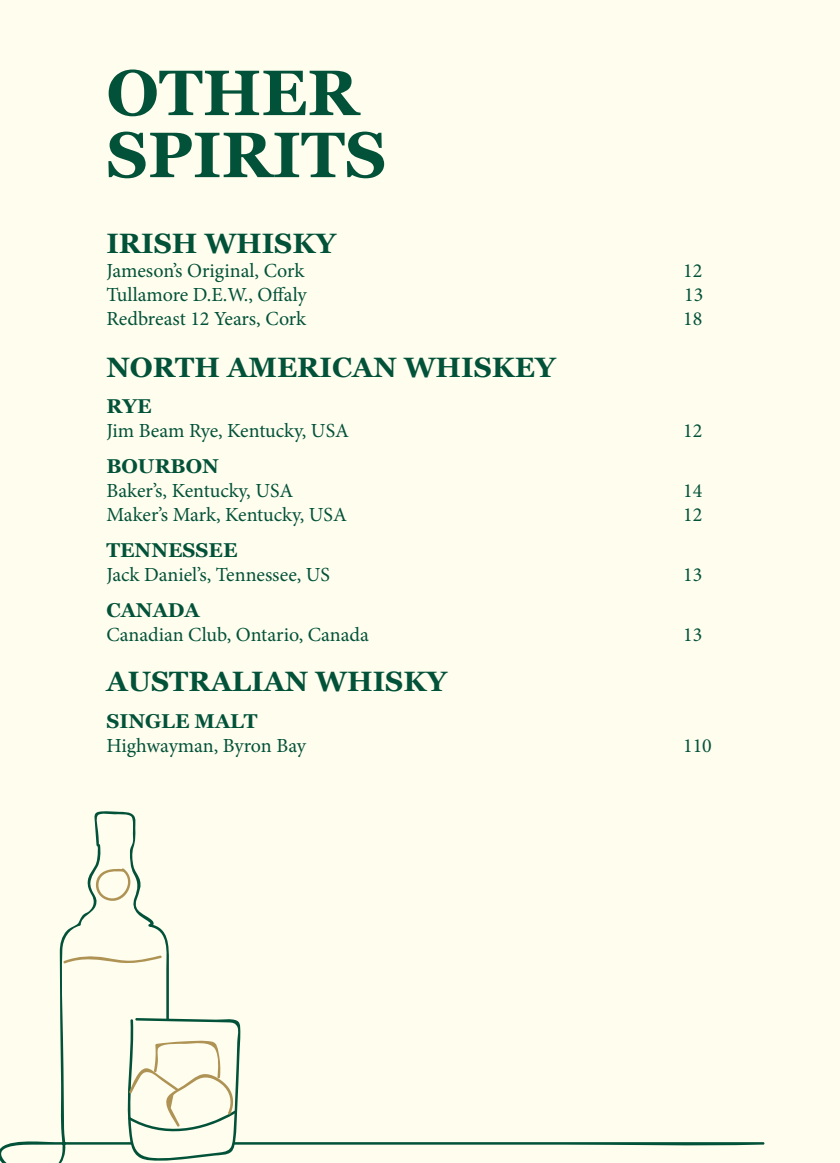
<style>
.page{position:relative;width:840px;height:1163px;background:#fff}
.page>*{position:absolute;margin:0;border:0;box-sizing:border-box;transform-origin:0 0}
.t1{font:700 64px "Georgia";color:#025239}
.t2{font:700 28px "Georgia";color:#025239}
.t3{font:20px "Minion Pro";color:#025239}
.t4{font:700 20px "Georgia";color:#025239}
</style>
<div class="page">
<div style="left:0;top:0;width:839px;height:1162px;background:#fffdee"></div>
<svg style="left:0;top:811px;width:764px;height:351px"></svg>
<svg style="left:125px;top:1017px;width:116px;height:143px"></svg>
<svg style="left:94px;top:867px;width:46px;height:40px"></svg>
<svg style="left:63px;top:955px;width:99px;height:9px"></svg>
<p class="t1" style="left:106px;top:45px;width:253px">OTHER</p>
<p class="t1" style="left:106px;top:107px;width:281px">SPIRITS</p>
<p class="t2" style="left:106px;top:222px;width:231px">IRISH WHISKY</p>
<p class="t3" style="left:106px;top:257px;width:199px">Jameson’s Original, Cork</p>
<p class="t3" style="left:682px;top:257px;width:21px">12</p>
<p class="t3" style="left:106px;top:281px;width:202px">Tullamore D.E.W., Offaly</p>
<p class="t3" style="left:683px;top:281px;width:21px">13</p>
<p class="t3" style="left:106px;top:305px;width:201px">Redbreast 12 Years, Cork</p>
<p class="t3" style="left:682px;top:305px;width:21px">18</p>
<p class="t2" style="left:106px;top:346px;width:450px">NORTH AMERICAN WHISKEY</p>
<p class="t4" style="left:106px;top:391px;width:47px">RYE</p>
<p class="t3" style="left:106px;top:417px;width:244px">Jim Beam Rye, Kentucky, USA</p>
<p class="t3" style="left:682px;top:417px;width:21px">12</p>
<p class="t4" style="left:106px;top:451px;width:114px">BOURBON</p>
<p class="t3" style="left:106px;top:477px;width:188px">Baker’s, Kentucky, USA</p>
<p class="t3" style="left:682px;top:477px;width:21px">14</p>
<p class="t3" style="left:106px;top:501px;width:242px">Maker’s Mark, Kentucky, USA</p>
<p class="t3" style="left:682px;top:501px;width:21px">12</p>
<p class="t4" style="left:106px;top:535px;width:132px">TENNESSEE</p>
<p class="t3" style="left:106px;top:561px;width:225px">Jack Daniel’s, Tennessee, US</p>
<p class="t3" style="left:682px;top:561px;width:21px">13</p>
<p class="t4" style="left:106px;top:595px;width:95px">CANADA</p>
<p class="t3" style="left:106px;top:621px;width:264px">Canadian Club, Ontario, Canada</p>
<p class="t3" style="left:682px;top:621px;width:21px">13</p>
<p class="t2" style="left:106px;top:660px;width:342px">AUSTRALIAN WHISKY</p>
<p class="t4" style="left:106px;top:705px;width:153px">SINGLE MALT</p>
<p class="t3" style="left:106px;top:731px;width:201px">Highwayman, Byron Bay</p>
<p class="t3" style="left:682px;top:731px;width:30px">110</p>
</div>
